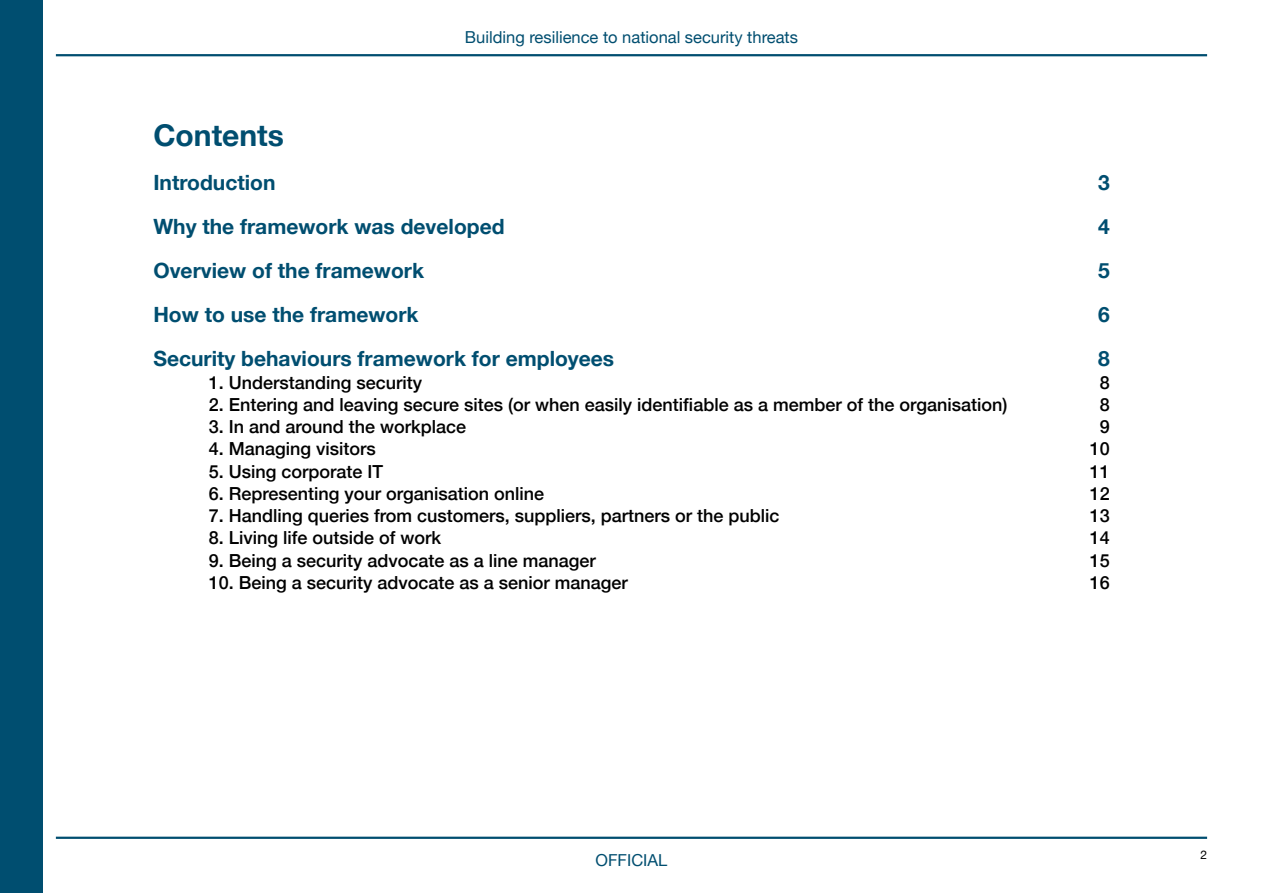
<style>
.page{position:relative;width:1263px;height:893px;background:#fff}
.page>*{position:absolute;margin:0;border:0;box-sizing:border-box;transform-origin:0 0}
.t1{font:700 30px "Helvetica Neue";color:#004e70}
.t2{font:700 21px "Helvetica Neue";color:#004e70}
.t3{font:500 18px "Helvetica Neue";color:#000}
.t4{font:16.5px "Helvetica Neue";color:#004e70}
.t5{font:12px "Helvetica Neue";color:#000}
</style>
<div class="page">
<hr style="left:56px;top:837px;width:1151px;height:2px;background:#004e70">
<hr style="left:56px;top:54px;width:1151px;height:2px;background:#004e70">
<div style="left:0;top:0;width:43px;height:893px;background:#004e70"></div>
<p class="t4" style="left:465px;top:27px;width:335px">Building resilience to national security threats</p>
<h1 class="t1" style="left:153px;top:117px;width:132px">Contents</h1>
<p class="t2" style="left:153px;top:170px;width:124px">Introduction</p>
<p class="t2" style="left:1098px;top:170px;width:13px">3</p>
<p class="t2" style="left:153px;top:214px;width:353px">Why the framework was developed</p>
<p class="t2" style="left:1098px;top:214px;width:13px">4</p>
<p class="t2" style="left:153px;top:258px;width:272px">Overview of the framework</p>
<p class="t2" style="left:1098px;top:258px;width:13px">5</p>
<p class="t2" style="left:153px;top:302px;width:267px">How to use the framework</p>
<p class="t2" style="left:1098px;top:302px;width:13px">6</p>
<p class="t2" style="left:153px;top:346px;width:462px">Security behaviours framework for employees</p>
<p class="t2" style="left:1098px;top:346px;width:13px">8</p>
<p class="t3" style="left:209px;top:371px;width:215px">1. Understanding security</p>
<p class="t3" style="left:1100px;top:371px;width:12px">8</p>
<p class="t3" style="left:209px;top:393px;width:800px">2. Entering and leaving secure sites (or when easily identifiable as a member of the organisation)</p>
<p class="t3" style="left:1100px;top:393px;width:12px">8</p>
<p class="t3" style="left:209px;top:415px;width:259px">3. In and around the workplace</p>
<p class="t3" style="left:1100px;top:415px;width:12px">9</p>
<p class="t3" style="left:209px;top:438px;width:169px">4. Managing visitors</p>
<p class="t3" style="left:1090px;top:438px;width:22px">10</p>
<p class="t3" style="left:209px;top:460px;width:176px">5. Using corporate IT</p>
<p class="t3" style="left:1090px;top:460px;width:22px">11</p>
<p class="t3" style="left:209px;top:482px;width:337px">6. Representing your organisation online</p>
<p class="t3" style="left:1090px;top:482px;width:22px">12</p>
<p class="t3" style="left:209px;top:504px;width:572px">7. Handling queries from customers, suppliers, partners or the public</p>
<p class="t3" style="left:1090px;top:504px;width:22px">13</p>
<p class="t3" style="left:209px;top:527px;width:234px">8. Living life outside of work</p>
<p class="t3" style="left:1090px;top:527px;width:22px">14</p>
<p class="t3" style="left:209px;top:549px;width:389px">9. Being a security advocate as a line manager</p>
<p class="t3" style="left:1090px;top:549px;width:22px">15</p>
<p class="t3" style="left:209px;top:571px;width:421px">10. Being a security advocate as a senior manager</p>
<p class="t3" style="left:1090px;top:571px;width:22px">16</p>
<p class="t4" style="left:596px;top:850px;width:73px">OFFICIAL</p>
<p class="t5" style="left:1200px;top:847px;width:8px">2</p>
</div>
